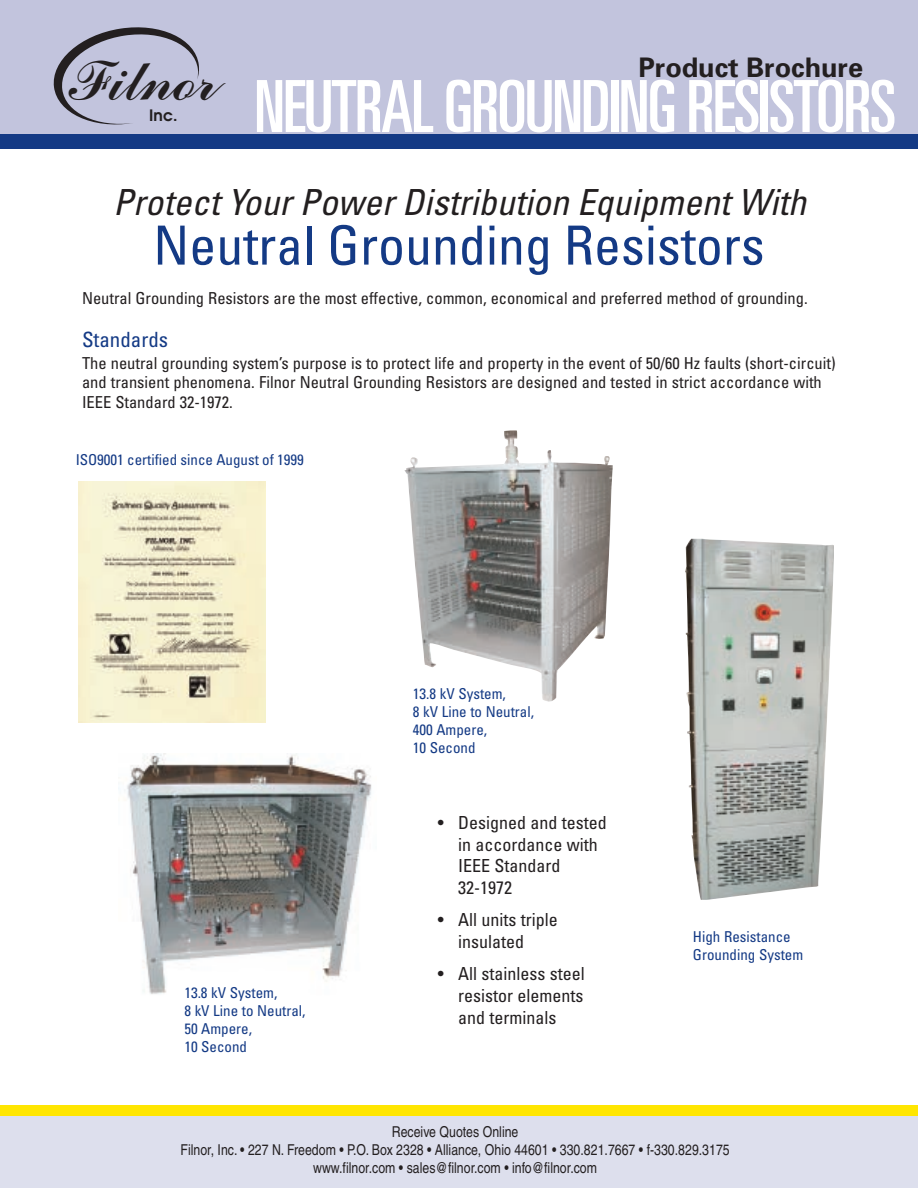
<style>
.page{position:relative;width:918px;height:1188px;background:#fff}
.page>*{position:absolute;margin:0;border:0;box-sizing:border-box;transform-origin:0 0}
.t1{font:ultra-condensed 72px "Univers";letter-spacing:-.025em;color:#fff}
.t2{font:condensed 54px "Univers";color:#143a85}
.t3{font:48.15px "Commercial Script V";color:#231f20}
.t4{font:italic condensed 36px "Univers";letter-spacing:.005em;color:#231f20}
.t5{font:700 27px "Univers";color:#231f20}
.t6{font:condensed 21px "Univers";color:#143a85}
.t7{font:condensed 18px/21.6px "Univers";color:#231f20}
.t8{font:condensed 16.5px/19.8px "Univers";color:#231f20}
.t9{font:600 15.75px "Avant Garde";color:#231f20}
.t10{font:condensed 15px/18px "Univers";color:#143a85}
.t11{font:condensed 15px/18px "Helvetica";color:#231f20;text-align:center}
</style>
<div class="page">
<div style="left:0;top:0;width:918px;height:142px;background:#c2c4dd"></div>
<svg style="left:53px;top:27px;width:146px;height:98px"></svg>
<div style="left:0;top:134px;width:918px;height:14px;background:#143a85"></div>
<div style="left:0;top:1114px;width:918px;height:74px;background:#dddfed"></div>
<div style="left:0;top:1106px;width:918px;height:10px;background:#ffe601"></div>
<img style="left:118px;top:753px;width:254px;height:241px">
<img style="left:79px;top:481px;width:186px;height:242px">
<img style="left:685px;top:539px;width:149px;height:361px">
<img style="left:404px;top:430px;width:209px;height:272px">
<h3 class="t3" style="left:71px;top:61px;width:153px">Filnor</h3>
<p class="t9" style="left:149px;top:107px;width:30px">Inc.</p>
<h3 class="t5" style="left:638px;top:57px;width:226px">Product Brochure</h3>
<h1 class="t1" style="left:254px;top:80px;width:644px">NEUTRAL GROUNDING RESISTORS</h1>
<h3 class="t4" style="left:113px;top:189px;width:695px">Protect Your Power Distribution Equipment With</h3>
<h2 class="t2" style="left:153px;top:226px;width:613px">Neutral Grounding Resistors</h2>
<p class="t8" style="left:82px;top:289px;width:727px">Neutral Grounding Resistors are the most effective, common, economical and preferred method of grounding.</p>
<p class="t6" style="left:82px;top:331px;width:88px">Standards</p>
<p class="t8" style="left:82px;top:354px;width:755px">The neutral grounding system’s purpose is to protect life and property in the event of 50/60 Hz faults (short-circuit) and transient phenomena. Filnor Neutral Grounding Resistors are designed and tested in strict accordance with<br>IEEE Standard 32-1972.</p>
<p class="t10" style="left:76px;top:452px;width:230px">ISO9001 certified since August of 1999</p>
<p class="t10" style="left:184px;top:985px;width:123px">13.8 kV System,<br>8 kV Line to Neutral,<br>50 Ampere,<br>10 Second</p>
<p class="t10" style="left:413px;top:686px;width:123px">13.8 kV System,<br>8 kV Line to Neutral,<br>400 Ampere,<br>10 Second</p>
<p class="t7" style="left:458px;top:814px;width:150px;text-indent:-20px">• Designed and tested in accordance with<br>IEEE Standard<br>32-1972</p>
<p class="t7" style="left:458px;top:911px;width:101px;text-indent:-20px">• All units triple insulated</p>
<p class="t7" style="left:458px;top:965px;width:128px;text-align:justify;text-indent:-20px">• All stainless steel resistor elements and terminals</p>
<p class="t10" style="left:693px;top:929px;width:112px">High Resistance<br>Grounding System</p>
<p class="t11" style="left:180px;top:1124px;width:551px">Receive Quotes Online<br>Filnor, Inc. • 227 N. Freedom • P.O. Box 2328 • Alliance, Ohio 44601 • 330.821.7667 • f-330.829.3175 www.filnor.com • sales@filnor.com • info@filnor.com</p>
</div>
